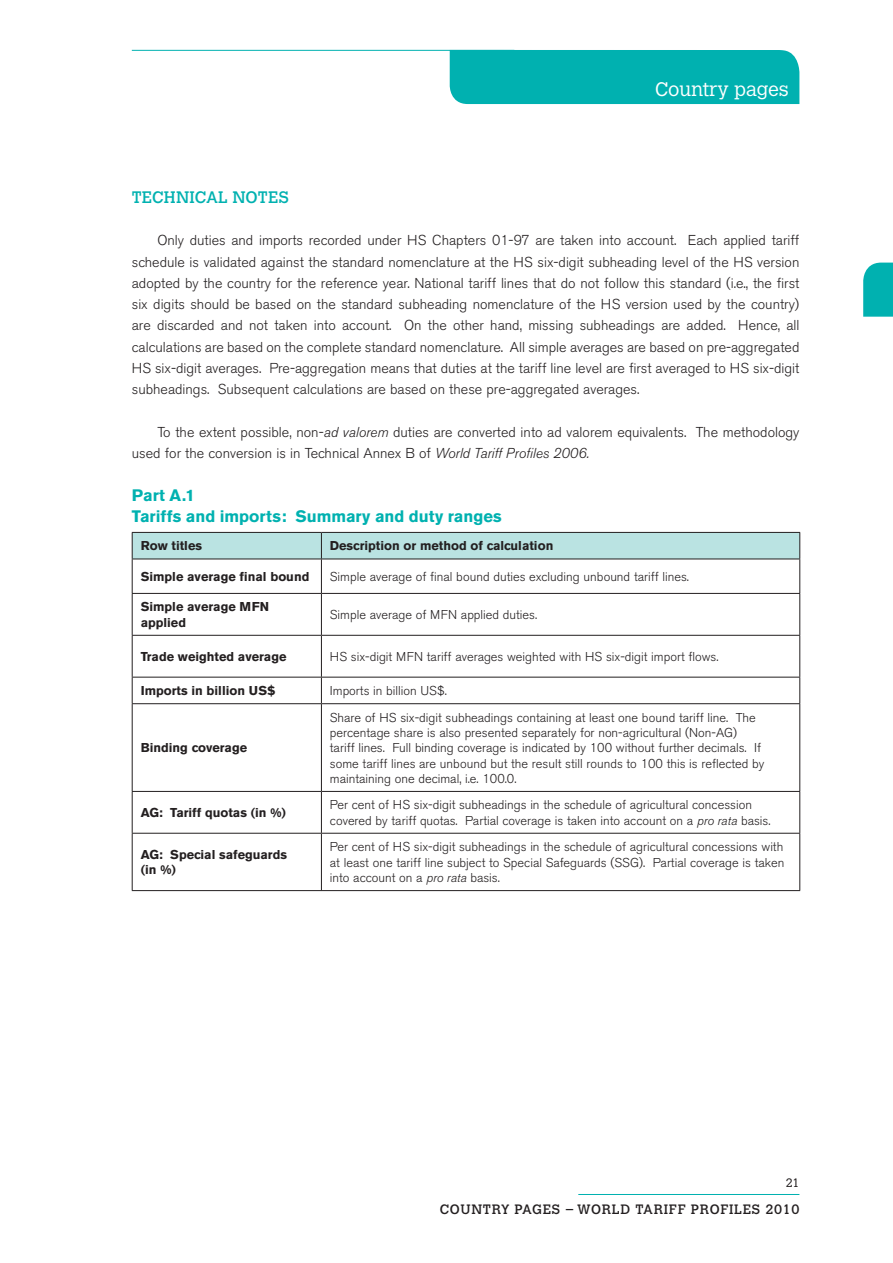
<style>
.page{position:relative;width:893px;height:1263px;background:#fff}
.page>*{position:absolute;margin:0;border:0;box-sizing:border-box;transform-origin:0 0}
.t1{font:300 19.5px "Calvert MT Std";color:#fff}
.t2{font:700 16.5px/21.3px "Akzidenz Grotesk BE";color:#00b1b0}
.t3{font:16.5px "Calvert MT Std";letter-spacing:.01em;color:#00b1b0}
.t4{font:300 14.25px/21.3px "Akzidenz Grotesk BE";color:#231f20;text-align:justify}
.t5{font:13.5px "Calvert MT Std";letter-spacing:.05em;color:#231f20}
.t6{font:300 12.75px/15.3px "Akzidenz Grotesk BE";color:#231f20}
.t7{font:700 12.75px/15.3px "Akzidenz Grotesk BE";color:#231f20}
.t8{font:300 12px "Calvert MT Std";color:#231f20}
.s1{font-style:italic}
</style>
<div class="page">
<hr style="left:132px;top:50px;width:382px;height:1px;background:#00b1b0">
<div style="left:450px;top:50px;width:349px;height:54px;background:#00b1b0"></div>
<svg style="left:863px;top:263px;width:30px;height:54px;background:#0cb4b3"></svg>
<hr style="left:578px;top:1194px;width:221px;height:1px;background:#00b1b0">
<svg style="left:132px;top:532px;width:668px;height:27px;background:#b1d7d6"></svg>
<hr style="left:132px;top:559px;width:189px;height:1px;background:#231f20">
<hr style="left:132px;top:559px;width:1px;height:34px;background:#231f20">
<hr style="left:321px;top:559px;width:479px;height:1px;background:#231f20">
<hr style="left:321px;top:559px;width:1px;height:34px;background:#231f20">
<hr style="left:799px;top:559px;width:1px;height:34px;background:#231f20">
<hr style="left:132px;top:593px;width:189px;height:1px;background:#231f20">
<hr style="left:132px;top:594px;width:1px;height:41px;background:#231f20">
<hr style="left:321px;top:593px;width:479px;height:1px;background:#231f20">
<hr style="left:321px;top:594px;width:1px;height:41px;background:#231f20">
<hr style="left:799px;top:594px;width:1px;height:41px;background:#231f20">
<hr style="left:132px;top:635px;width:189px;height:1px;background:#231f20">
<hr style="left:132px;top:636px;width:1px;height:41px;background:#231f20">
<hr style="left:321px;top:635px;width:479px;height:1px;background:#231f20">
<hr style="left:321px;top:636px;width:1px;height:41px;background:#231f20">
<hr style="left:799px;top:636px;width:1px;height:41px;background:#231f20">
<hr style="left:132px;top:677px;width:189px;height:1px;background:#231f20">
<svg style="left:132px;top:677px;width:1px;height:26px"></svg>
<hr style="left:321px;top:677px;width:479px;height:1px;background:#231f20">
<svg style="left:321px;top:677px;width:1px;height:26px"></svg>
<svg style="left:799px;top:677px;width:1px;height:26px"></svg>
<hr style="left:132px;top:703px;width:189px;height:1px;background:#231f20">
<hr style="left:132px;top:704px;width:1px;height:87px;background:#231f20">
<hr style="left:321px;top:703px;width:479px;height:1px;background:#231f20">
<hr style="left:321px;top:704px;width:1px;height:87px;background:#231f20">
<hr style="left:799px;top:704px;width:1px;height:87px;background:#231f20">
<hr style="left:132px;top:791px;width:189px;height:1px;background:#231f20">
<hr style="left:132px;top:792px;width:1px;height:41px;background:#231f20">
<hr style="left:321px;top:791px;width:479px;height:1px;background:#231f20">
<hr style="left:321px;top:792px;width:1px;height:41px;background:#231f20">
<hr style="left:799px;top:792px;width:1px;height:41px;background:#231f20">
<hr style="left:132px;top:833px;width:189px;height:1px;background:#231f20">
<hr style="left:132px;top:833px;width:1px;height:57px;background:#231f20">
<hr style="left:321px;top:833px;width:479px;height:1px;background:#231f20">
<hr style="left:321px;top:833px;width:1px;height:57px;background:#231f20">
<hr style="left:799px;top:833px;width:1px;height:57px;background:#231f20">
<hr style="left:132px;top:890px;width:668px;height:1px;background:#231f20">
<h1 class="t1" style="left:655px;top:80px;width:135px">Country pages</h1>
<p class="t3" style="left:132px;top:187px;width:159px">TECHNICAL NOTES</p>
<p class="t4" style="left:132px;top:231px;width:669px;text-indent:26px">Only duties and imports recorded under HS Chapters 01-97 are taken into account. Each applied tariff schedule is validated against the standard nomenclature at the HS six-digit subheading level of the HS version adopted by the country for the reference year. National tariff lines that do not follow this standard (i.e., the first six digits should be based on the standard subheading nomenclature of the HS version used by the country) are discarded and not taken into account. On the other hand, missing subheadings are added. Hence, all calculations are based on the complete standard nomenclature. All simple averages are based on pre-aggregated HS six-digit averages. Pre-aggregation means that duties at the tariff line level are first averaged to HS six-digit subheadings. Subsequent calculations are based on these pre-aggregated averages.</p>
<p class="t4" style="left:132px;top:423px;width:669px;text-indent:26px">To the extent possible, non-<span class="s1">ad valorem</span> duties are converted into ad valorem equivalents. The methodology used for the conversion is in Technical Annex B of <span class="s1">World Tariff Profiles 2006.</span></p>
<p class="t2" style="left:132px;top:486px;width:371px">Part A.1<br>Tariffs and imports: Summary and duty ranges</p>
<p class="t7" style="left:141px;top:539px;width:63px">Row titles</p>
<p class="t7" style="left:330px;top:539px;width:225px">Description or method of calculation</p>
<p class="t7" style="left:141px;top:570px;width:170px">Simple average final bound</p>
<p class="t6" style="left:330px;top:570px;width:361px">Simple average of final bound duties excluding unbound tariff lines.</p>
<p class="t7" style="left:141px;top:600px;width:130px">Simple average MFN applied</p>
<p class="t6" style="left:330px;top:608px;width:209px">Simple average of MFN applied duties.</p>
<p class="t7" style="left:141px;top:650px;width:147px">Trade weighted average</p>
<p class="t6" style="left:330px;top:650px;width:390px">HS six-digit MFN tariff averages weighted with HS six-digit import flows.</p>
<p class="t7" style="left:141px;top:684px;width:137px">Imports in billion US$</p>
<p class="t6" style="left:330px;top:685px;width:118px">Imports in billion US$.</p>
<p class="t7" style="left:141px;top:741px;width:108px">Binding coverage</p>
<p class="t6" style="left:330px;top:711px;width:436px">Share of HS six-digit subheadings containing at least one bound tariff line. The percentage share is also presented separately for non-agricultural (Non-AG) tariff lines. Full binding coverage is indicated by 100 without further decimals. If some tariff lines are unbound but the result still rounds to 100 this is reflected by maintaining one decimal, i.e. 100.0.</p>
<p class="t7" style="left:141px;top:806px;width:147px">AG: Tariff quotas (in %)</p>
<p class="t6" style="left:330px;top:799px;width:442px">Per cent of HS six-digit subheadings in the schedule of agricultural concession covered by tariff quotas. Partial coverage is taken into account on a <span class="s1">pro rata</span> basis.</p>
<p class="t7" style="left:141px;top:848px;width:148px">AG: Special safeguards (in %)</p>
<p class="t6" style="left:330px;top:841px;width:456px;text-align:justify">Per cent of HS six-digit subheadings in the schedule of agricultural concessions with at least one tariff line subject to Special Safeguards (SSG). Partial coverage is taken into account on a <span class="s1">pro rata</span> basis.</p>
<p class="t8" style="left:786px;top:1177px;width:15px">21</p>
<p class="t5" style="left:440px;top:1201px;width:361px">COUNTRY PAGES − WORLD TARIFF PROFILES 2010</p>
</div>
